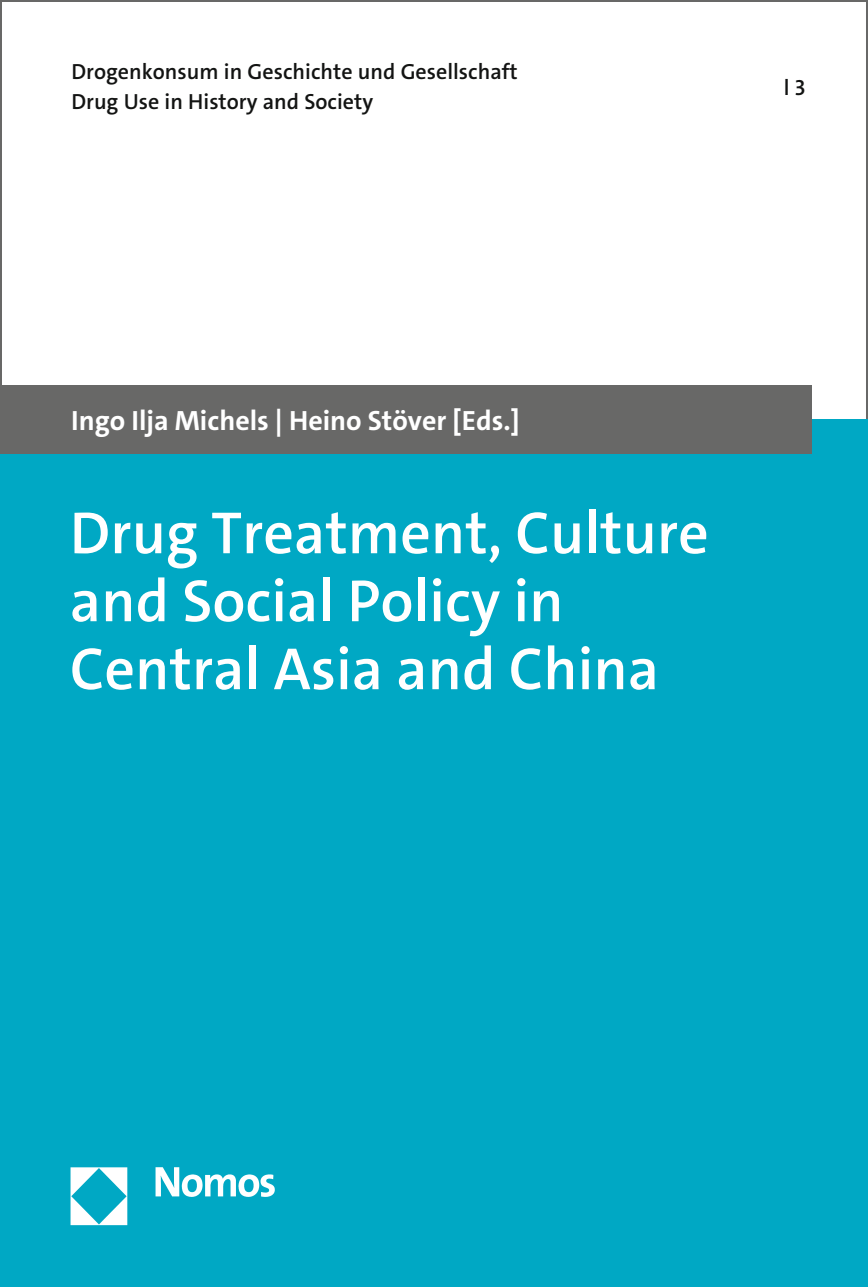
<style>
.page{position:relative;width:868px;height:1287px;background:#fff}
.page>*{position:absolute;margin:0;border:0;box-sizing:border-box;transform-origin:0 0}
.t1{font:600 60px/68px "The Sans C5";color:#fff}
.t2{font:700 28px "The Sans C5";color:#fff}
.t3{font:600 22px "The Sans C5";color:#131413}
</style>
<div class="page">
<div style="left:0;top:420px;width:867px;height:867px;background:#00a8c4"></div>
<img style="left:70px;top:1167px;width:205px;height:59px">
<div style="left:0;top:386px;width:811px;height:68px;background:#686867"></div>
<p class="t3" style="left:71px;top:57px;width:448px">Drogenkonsum in Geschichte und Gesellschaft</p>
<p class="t3" style="left:71px;top:87px;width:303px">Drug Use in History and Society</p>
<p class="t3" style="left:783px;top:73px;width:23px">l3</p>
<p class="t2" style="left:71px;top:403px;width:450px">Ingo Ilja Michels | Heino Stöver [Eds.]</p>
<h1 class="t1" style="left:70px;top:499px;width:640px">Drug Treatment, Culture and Social Policy in<br>Central Asia and China</h1>
</div>
